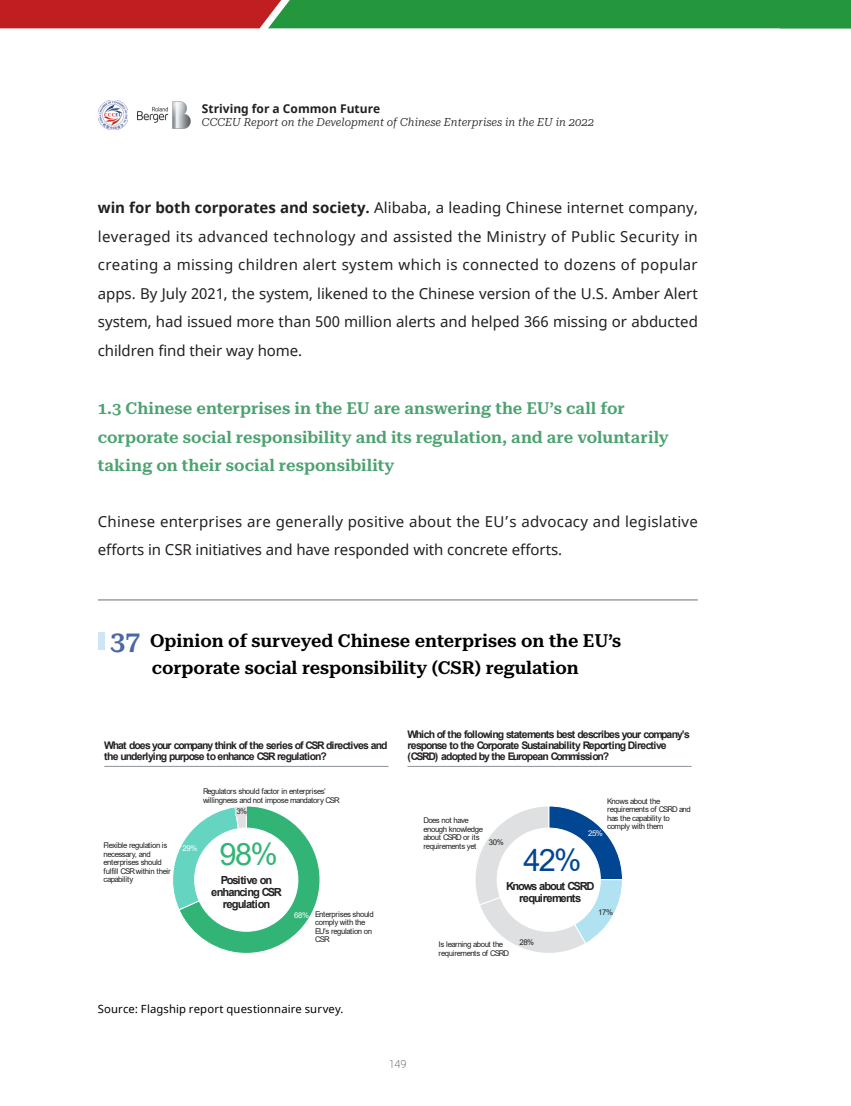
<style>
.page{position:relative;width:851px;height:1106px;background:#fff}
.page>*{position:absolute;margin:0;border:0;box-sizing:border-box;transform-origin:0 0}
.t1{font:30.75px "Arial";color:#32b476}
.t2{font:30.75px "Arial";color:#004692}
.图标{font:27px "Roboto Serif 20 pt";color:#4a68a3}
.图标-2{font:18px/27px "Roboto Serif 20 pt";color:#000}
.二级标{font:16.5px/28.5px "Roboto Serif 20 pt";letter-spacing:.005em;color:#4da271}
.正文{font:15px/28.5px "Noto Sans";color:#231f20;text-align:justify}
.t3{font:700 12px "Noto Sans";color:#231f20}
.t4{font:italic 11.25px "Roboto Serif 20 pt";color:#231f20}
.表格标注{font:11.25px "Noto Sans";letter-spacing:.015em;color:#000}
.t5{font:11.25px "Alibaba Pu Hui Ti L";color:#636366}
.t6{font:700 11.1px/12px "Arial";letter-spacing:-.095em;color:#212121;text-align:center}
.t7{font:700 10.5px/11.2px "Arial";letter-spacing:-.09em;color:#212121}
.t8{font:7.8px/8.6px "Arial";letter-spacing:-.055em;color:#212121}
.t9{font:7.8px "Arial";color:#fff}
.s1{font-weight:700}
</style>
<div class="page">
<img style="left:98px;top:100px;width:29px;height:30px">
<img style="left:137px;top:102px;width:53px;height:26px">
<svg style="left:0;top:0;width:850px;height:28px"></svg>
<hr style="left:98px;top:599px;width:599px;height:1px;background:#6c6d70">
<svg style="left:173px;top:806px;width:147px;height:147px"></svg>
<div style="left:235px;top:807px;width:12px;height:9px;background:#dee0e2"></div>
<svg style="left:475px;top:806px;width:147px;height:147px"></svg>
<hr style="left:104px;top:766px;width:284px;height:1px;background:#8d9399">
<hr style="left:407px;top:766px;width:284px;height:1px;background:#8d9399">
<div style="left:98px;top:632px;width:6px;height:18px;background:#cde5f4"></div>
<p class="t3" style="left:202px;top:100px;width:180px">Striving for a Common Future</p>
<p class="t4" style="left:202px;top:113px;width:393px">CCCEU Report on the Development of Chinese Enterprises in the EU in 2022</p>
<p class="正文" style="left:98px;top:194px;width:601px"><span class="s1">win for both corporates and society.</span> Alibaba, a leading Chinese internet company, leveraged its advanced technology and assisted the Ministry of Public Security in creating a missing children alert system which is connected to dozens of popular apps. By July 2021, the system, likened to the Chinese version of the U.S. Amber Alert system, had issued more than 500 million alerts and helped 366 missing or abducted children find their way home.</p>
<p class="二级标" style="left:98px;top:393px;width:572px">1.3 Chinese enterprises in the EU are answering the EU’s call for corporate social responsibility and its regulation, and are voluntarily taking on their social responsibility</p>
<p class="正文" style="left:98px;top:508px;width:601px">Chinese enterprises are generally positive about the EU’s advocacy and legislative efforts in CSR initiatives and have responded with concrete efforts.</p>
<p class="图标" style="left:110px;top:618px;width:32px">37</p>
<p class="图标-2" style="left:150px;top:626px;width:472px">Opinion of surveyed Chinese enterprises on the EU’s corporate social responsibility (CSR) regulation</p>
<p class="t7" style="left:104px;top:739px;width:285px">What does your company think of the series of CSR directives and the underlying purpose to enhance CSR regulation?</p>
<p class="t7" style="left:407px;top:728px;width:284px">Which of the following statements best describes your company’s response to the Corporate Sustainability Reporting Directive (CSRD) adopted by the European Commission?</p>
<p class="t8" style="left:607px;top:797px;width:85px">Knows about the requirements of CSRD and has the capability to comply with them</p>
<p class="t8" style="left:203px;top:787px;width:138px">Regulators should factor in enterprises’ willingness and not impose mandatory CSR</p>
<p class="t8" style="left:236px;top:807px;width:12px">3%</p>
<p class="t8" style="left:423px;top:816px;width:61px">Does not have enough knowledge about CSRD or its requirements yet</p>
<p class="t9" style="left:588px;top:828px;width:16px">25%</p>
<p class="t8" style="left:489px;top:837px;width:16px">30%</p>
<p class="t8" style="left:103px;top:841px;width:69px">Flexible regulation is necessary, and enterprises should fulfill CSR within their capability</p>
<p class="t1" style="left:220px;top:833px;width:60px">98%</p>
<p class="t6" style="left:211px;top:874px;width:72px">Positive on enhancing CSR regulation</p>
<p class="t9" style="left:182px;top:843px;width:16px">29%</p>
<p class="t2" style="left:523px;top:839px;width:60px">42%</p>
<p class="t6" style="left:506px;top:880px;width:90px">Knows about CSRD requirements</p>
<p class="t8" style="left:598px;top:907px;width:16px">17%</p>
<p class="t8" style="left:315px;top:909px;width:60px">Enterprises should comply with the<br>EU’s regulation on<br>CSR</p>
<p class="t9" style="left:294px;top:909px;width:16px">68%</p>
<p class="t8" style="left:519px;top:937px;width:16px">28%</p>
<p class="t8" style="left:438px;top:940px;width:72px">Is learning about the requirements of CSRD</p>
<p class="表格标注" style="left:98px;top:1001px;width:247px">Source: Flagship report questionnaire survey.</p>
<p class="t5" style="left:389px;top:1055px;width:19px">149</p>
</div>
